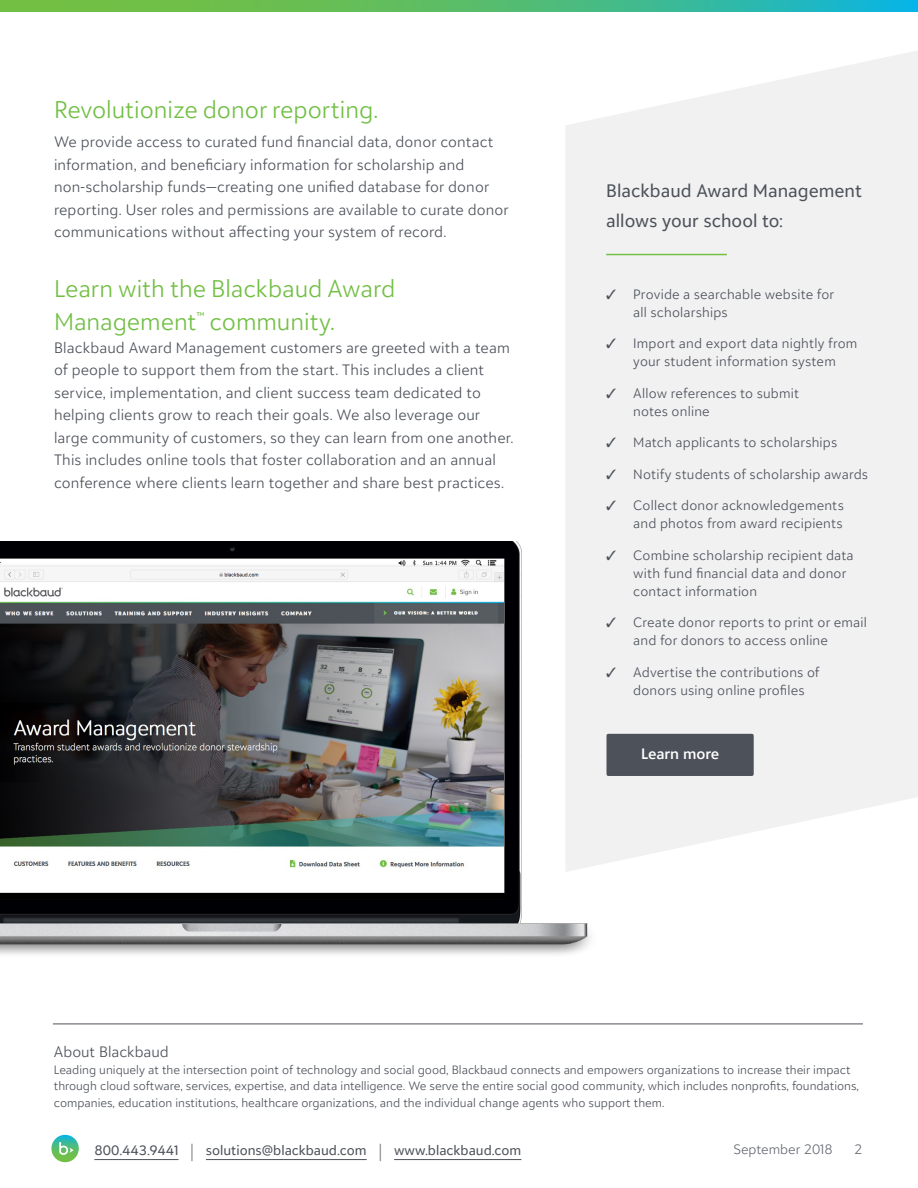
<style>
.page{position:relative;width:918px;height:1188px;background:#fff}
.page>*{position:absolute;margin:0;border:0;box-sizing:border-box;transform-origin:0 0}
.t1{font:300 24px/33px "Blackbaud Sans";color:#72bf44}
.t2{font:18px/30px "Blackbaud Sans";color:#4d525a}
.t3{font:300 15px/22.5px "Blackbaud Sans";letter-spacing:.01em;color:#4d525a}
.t4{font:600 15px "Blackbaud Sans";color:#fff}
.t5{font:300 13.5px/18px "Blackbaud Sans";letter-spacing:.015em;color:#4d525a}
.t6{font:13.5px "Blackbaud Sans";color:#4d525a}
.t7{font:300 13.5px "Blackbaud Sans";color:#686c74}
.t8{font:300 12px/16.5px "Blackbaud Sans";color:#4d525a}
.s1{font-weight:300;font-size:20.25px;color:#71757b}
</style>
<div class="page">
<hr style="left:53px;top:1024px;width:810px;height:1px;background:#4d525a">
<svg style="left:51px;top:1135px;width:28px;height:27px"></svg>
<svg style="left:59px;top:1142px;width:15px;height:13px"></svg>
<hr style="left:94px;top:1159px;width:85px;height:1px;background:#4d525a">
<hr style="left:206px;top:1159px;width:161px;height:1px;background:#4d525a">
<hr style="left:394px;top:1159px;width:127px;height:1px;background:#4d525a">
<svg style="left:0;top:0;width:918px;height:11px"></svg>
<svg style="left:566px;top:51px;width:352px;height:814px;fill:#f1f1f2"></svg>
<img style="left:0;top:542px;width:597px;height:413px">
<img style="left:0;top:567px;width:504px;height:311px">
<div style="left:607px;top:734px;width:147px;height:42px;background:#4d525a;border-radius:2px"></div>
<hr style="left:606px;top:254px;width:121px;height:1px;background:#72bf44">
<h1 class="t1" style="left:54px;top:93px;width:326px">Revolutionize donor reporting.</h1>
<p class="t3" style="left:54px;top:131px;width:456px">We provide access to curated fund financial data, donor contact information, and beneficiary information for scholarship and non-scholarship funds—creating one unified database for donor reporting. User roles and permissions are available to curate donor communications without affecting your system of record.</p>
<h1 class="t1" style="left:54px;top:272px;width:343px">Learn with the Blackbaud Award<br>Management<sup>™</sup> community.</h1>
<p class="t3" style="left:54px;top:336px;width:461px">Blackbaud Award Management customers are greeted with a team of people to support them from the start. This includes a client service, implementation, and client success team dedicated to helping clients grow to reach their goals. We also leverage our large community of customers, so they can learn from one another.<br>This includes online tools that foster collaboration and an annual conference where clients learn together and share best practices.</p>
<p class="t2" style="left:606px;top:175px;width:257px">Blackbaud Award Management allows your school to:</p>
<p class="t5" style="left:633px;top:285px;width:202px;text-indent:-27px">✓ Provide a searchable website for all scholarships</p>
<p class="t5" style="left:606px;top:334px;width:253px;text-align:center">✓ Import and export data nightly from your student information system</p>
<p class="t5" style="left:633px;top:384px;width:168px;text-indent:-27px">✓ Allow references to submit notes online</p>
<p class="t5" style="left:606px;top:433px;width:233px">✓ Match applicants to scholarships</p>
<p class="t5" style="left:606px;top:465px;width:263px">✓ Notify students of scholarship awards</p>
<p class="t5" style="left:606px;top:496px;width:239px;text-align:right">✓ Collect donor acknowledgements and photos from award recipients</p>
<p class="t5" style="left:633px;top:546px;width:222px;text-indent:-27px">✓ Combine scholarship recipient data with fund financial data and donor contact information</p>
<p class="t5" style="left:633px;top:613px;width:235px;text-indent:-27px">✓ Create donor reports to print or email and for donors to access online</p>
<p class="t5" style="left:633px;top:663px;width:188px;text-indent:-27px">✓ Advertise the contributions of donors using online profiles</p>
<p class="t4" style="left:641px;top:745px;width:80px">Learn more</p>
<p class="t3" style="left:54px;top:1040px;width:116px">About Blackbaud</p>
<p class="t8" style="left:54px;top:1061px;width:807px">Leading uniquely at the intersection point of technology and social good, Blackbaud connects and empowers organizations to increase their impact through cloud software, services, expertise, and data intelligence. We serve the entire social good community, which includes nonprofits, foundations, companies, education institutions, healthcare organizations, and the individual change agents who support them.</p>
<p class="t6" style="left:94px;top:1142px;width:429px">800.443.9441 <span class="s1">|</span> solutions@blackbaud.com <span class="s1">|</span> www.blackbaud.com</p>
<p class="t7" style="left:733px;top:1141px;width:101px">September 2018</p>
<p class="t7" style="left:854px;top:1141px;width:10px">2</p>
</div>
